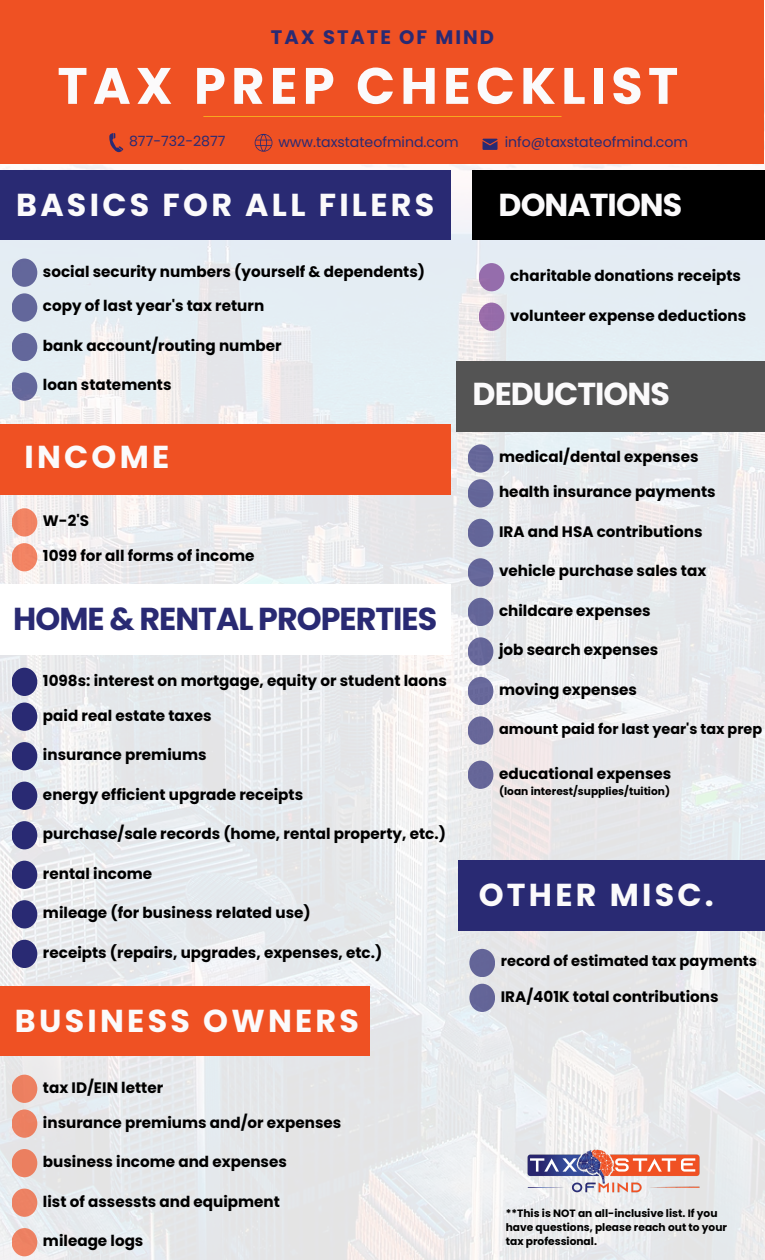
<style>
.page{position:relative;width:765px;height:1260px;background:#fff}
.page>*{position:absolute;margin:0;border:0;box-sizing:border-box;transform-origin:0 0}
.t1{font:700 51.25px "Poppins";letter-spacing:.105em;color:#fbfafb}
.t2{font:700 31.75px "Poppins";letter-spacing:.105em;color:#fbfafb}
.t3{font:700 31.75px "Poppins";letter-spacing:-.03em;color:#292a73}
.t4{font:700 31.75px "Poppins";letter-spacing:-.03em;color:#fbfafb}
.t5{font:700 19.5px "Poppins";letter-spacing:.105em;color:#292a73}
.t6{font:700 15.12px "Poppins";color:#000}
.t7{font:700 14.62px "Poppins";color:#000}
.t8{font:700 14.38px "Poppins";color:#000}
.t9{font:14.12px "Poppins";color:#292a73}
.t10{font:700 10.62px/14.1px "Poppins";color:#000}
</style>
<div class="page">
<img style="left:0;top:81px;width:765px;height:1179px">
<div style="left:0;top:0;width:764px;height:163px;background:#ef5123"></div>
<svg style="left:109px;top:133px;width:14px;height:20px"></svg>
<svg style="left:255px;top:134px;width:17px;height:18px"></svg>
<svg style="left:483px;top:139px;width:15px;height:11px"></svg>
<hr style="left:203px;top:116px;width:359px;height:1px;background:#f8a91f">
<div style="left:0;top:170px;width:450px;height:70px;background:#292a73"></div>
<div style="left:12px;top:259px;width:25px;height:28px;background:#63679b;border-radius:50%"></div>
<div style="left:12px;top:293px;width:25px;height:28px;background:#63679b;border-radius:50%"></div>
<div style="left:12px;top:333px;width:25px;height:28px;background:#63679b;border-radius:50%"></div>
<div style="left:12px;top:372px;width:25px;height:29px;background:#63679b;border-radius:50%"></div>
<div style="left:0;top:424px;width:450px;height:70px;background:#ef5123"></div>
<div style="left:12px;top:508px;width:25px;height:28px;background:#f18363;border-radius:50%"></div>
<div style="left:12px;top:543px;width:25px;height:28px;background:#f28363;border-radius:50%"></div>
<div style="left:0;top:585px;width:450px;height:70px;background:#fff"></div>
<div style="left:12px;top:668px;width:25px;height:28px;background:#292a73;border-radius:50%"></div>
<div style="left:12px;top:703px;width:25px;height:28px;background:#292a73;border-radius:50%"></div>
<div style="left:12px;top:742px;width:25px;height:28px;background:#292a73;border-radius:50%"></div>
<div style="left:12px;top:782px;width:25px;height:28px;background:#292a73;border-radius:50%"></div>
<div style="left:12px;top:821px;width:25px;height:28px;background:#292a73;border-radius:50%"></div>
<div style="left:12px;top:861px;width:25px;height:28px;background:#292a73;border-radius:50%"></div>
<div style="left:12px;top:900px;width:25px;height:28px;background:#292a73;border-radius:50%"></div>
<div style="left:12px;top:940px;width:25px;height:28px;background:#292a73;border-radius:50%"></div>
<div style="left:473px;top:170px;width:292px;height:70px;background:#000"></div>
<div style="left:479px;top:263px;width:25px;height:28px;background:#956dac;border-radius:50%"></div>
<div style="left:479px;top:303px;width:25px;height:28px;background:#966caa;border-radius:50%"></div>
<div style="left:0;top:986px;width:369px;height:70px;background:#ef5123"></div>
<div style="left:12px;top:1075px;width:25px;height:28px;background:#ed8061;border-radius:50%"></div>
<div style="left:12px;top:1109px;width:25px;height:29px;background:#ec8061;border-radius:50%"></div>
<div style="left:12px;top:1149px;width:25px;height:28px;background:#eb7f60;border-radius:50%"></div>
<div style="left:12px;top:1189px;width:25px;height:28px;background:#ec8263;border-radius:50%"></div>
<div style="left:12px;top:1228px;width:25px;height:28px;background:#ee8263;border-radius:50%"></div>
<div style="left:456px;top:361px;width:309px;height:70px;background:#545454"></div>
<div style="left:468px;top:444px;width:25px;height:28px;background:#666799;border-radius:50%"></div>
<div style="left:468px;top:479px;width:25px;height:28px;background:#646699;border-radius:50%"></div>
<div style="left:468px;top:519px;width:25px;height:28px;background:#636598;border-radius:50%"></div>
<div style="left:468px;top:558px;width:25px;height:28px;background:#646699;border-radius:50%"></div>
<div style="left:468px;top:598px;width:25px;height:28px;background:#636598;border-radius:50%"></div>
<div style="left:468px;top:637px;width:25px;height:28px;background:#666799;border-radius:50%"></div>
<div style="left:468px;top:677px;width:25px;height:28px;background:#68689b;border-radius:50%"></div>
<div style="left:468px;top:716px;width:25px;height:29px;background:#686799;border-radius:50%"></div>
<div style="left:468px;top:761px;width:25px;height:28px;background:#666698;border-radius:50%"></div>
<div style="left:458px;top:860px;width:307px;height:70px;background:#292a73"></div>
<div style="left:469px;top:949px;width:26px;height:28px;background:#636598;border-radius:50%"></div>
<div style="left:469px;top:984px;width:26px;height:28px;background:#646598;border-radius:50%"></div>
<img style="left:521px;top:1141px;width:185px;height:61px">
<p class="t5" style="left:271px;top:24px;width:225px">TAX STATE OF MIND</p>
<h1 class="t1" style="left:57px;top:50px;width:622px">TAX PREP CHECKLIST</h1>
<p class="t9" style="left:129px;top:131px;width:98px">877-732-2877</p>
<p class="t9" style="left:278px;top:133px;width:182px">www.taxstateofmind.com</p>
<p class="t9" style="left:505px;top:133px;width:185px">info@taxstateofmind.com</p>
<h2 class="t2" style="left:16px;top:182px;width:420px">BASICS FOR ALL FILERS</h2>
<p class="t6" style="left:43px;top:261px;width:384px">social security numbers (yourself &amp; dependents)</p>
<p class="t6" style="left:43px;top:296px;width:223px">copy of last year's tax return</p>
<p class="t6" style="left:43px;top:335px;width:240px">bank account/routing number</p>
<p class="t6" style="left:43px;top:375px;width:130px">loan statements</p>
<h2 class="t2" style="left:24px;top:435px;width:146px">INCOME</h2>
<p class="t6" style="left:43px;top:510px;width:48px">W-2'S</p>
<p class="t6" style="left:43px;top:545px;width:213px">1099 for all forms of income</p>
<h2 class="t3" style="left:13px;top:597px;width:425px">HOME &amp; RENTAL PROPERTIES</h2>
<p class="t6" style="left:43px;top:670px;width:405px">1098s: interest on mortgage, equity or student laons</p>
<p class="t6" style="left:43px;top:705px;width:170px">paid real estate taxes</p>
<p class="t6" style="left:43px;top:744px;width:165px">insurance premiums</p>
<p class="t6" style="left:43px;top:784px;width:262px">energy efficient upgrade receipts</p>
<p class="t6" style="left:43px;top:823px;width:404px">purchase/sale records (home, rental property, etc.)</p>
<p class="t6" style="left:43px;top:863px;width:111px">rental income</p>
<p class="t6" style="left:43px;top:902px;width:269px">mileage (for business related use)</p>
<p class="t6" style="left:43px;top:942px;width:341px">receipts (repairs, upgrades, expenses, etc.)</p>
<h2 class="t2" style="left:15px;top:998px;width:346px">BUSINESS OWNERS</h2>
<p class="t6" style="left:43px;top:1077px;width:122px">tax ID/EIN letter</p>
<p class="t6" style="left:43px;top:1112px;width:300px">insurance premiums and/or expenses</p>
<p class="t6" style="left:43px;top:1151px;width:245px">business income and expenses</p>
<p class="t6" style="left:43px;top:1191px;width:239px">list of assessts and equipment</p>
<p class="t6" style="left:43px;top:1230px;width:102px">mileage logs</p>
<h2 class="t4" style="left:499px;top:182px;width:185px">DONATIONS</h2>
<p class="t6" style="left:510px;top:265px;width:233px">charitable donations receipts</p>
<p class="t6" style="left:510px;top:305px;width:238px">volunteer expense deductions</p>
<h2 class="t4" style="left:473px;top:372px;width:199px">DEDUCTIONS</h2>
<p class="t6" style="left:499px;top:447px;width:201px">medical/dental expenses</p>
<p class="t6" style="left:499px;top:481px;width:218px">health insurance payments</p>
<p class="t6" style="left:499px;top:521px;width:205px">IRA and HSA contributions</p>
<p class="t6" style="left:499px;top:560px;width:209px">vehicle purchase sales tax</p>
<p class="t6" style="left:499px;top:600px;width:153px">childcare expenses</p>
<p class="t6" style="left:499px;top:639px;width:161px">job search expenses</p>
<p class="t6" style="left:499px;top:679px;width:139px">moving expenses</p>
<p class="t8" style="left:499px;top:718px;width:265px">amount paid for last year's tax prep</p>
<p class="t6" style="left:499px;top:763px;width:174px">educational expenses</p>
<p class="t10" style="left:499px;top:784px;width:173px">(loan interest/supplies/tuition)</p>
<h2 class="t2" style="left:479px;top:873px;width:237px">OTHER MISC.</h2>
<p class="t7" style="left:501px;top:951px;width:258px">record of estimated tax payments</p>
<p class="t6" style="left:501px;top:986px;width:219px">IRA/401K total contributions</p>
<p class="t10" style="left:506px;top:1206px;width:223px">**This is NOT an all-inclusive list. If you have questions, please reach out to your tax professional.</p>
</div>
